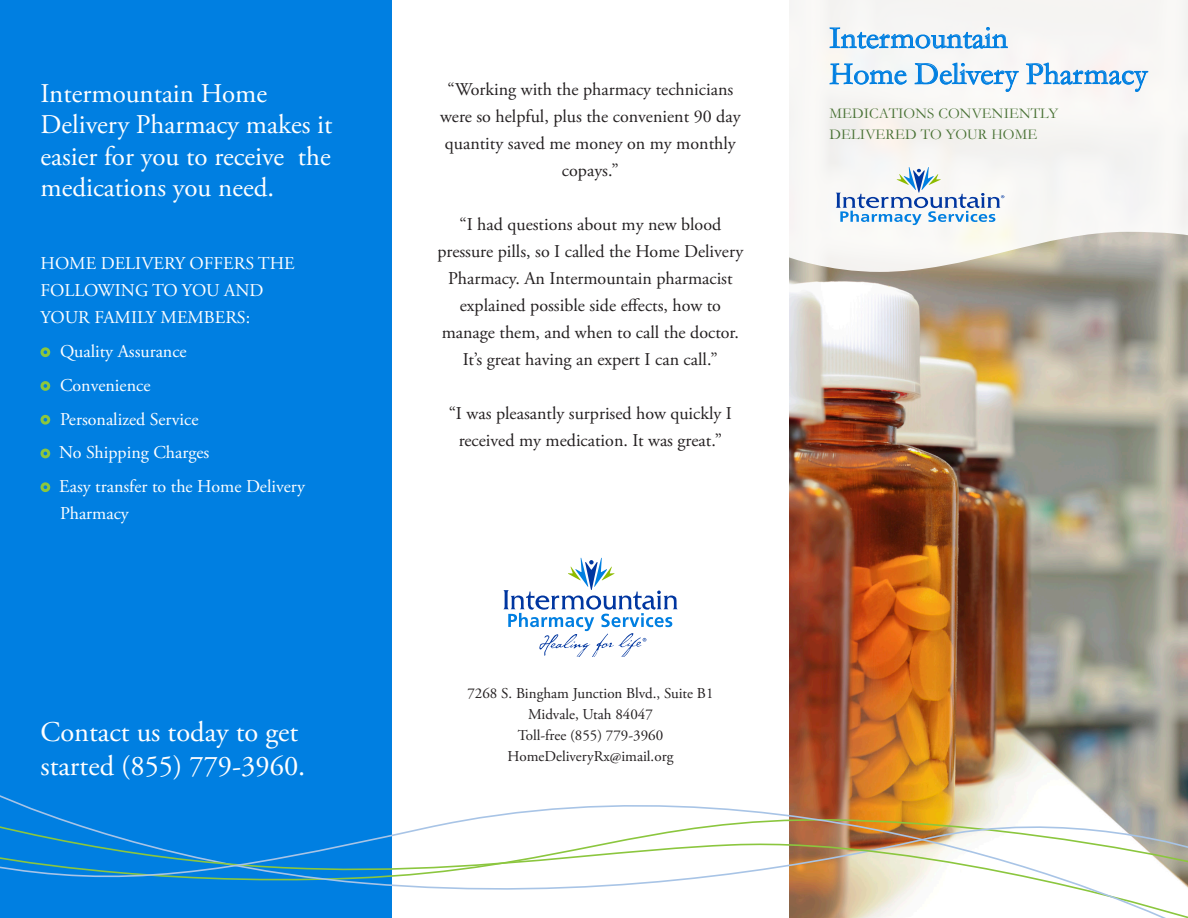
<style>
.page{position:relative;width:1188px;height:918px;background:#fff}
.page>*{position:absolute;margin:0;border:0;box-sizing:border-box;transform-origin:0 0}
.t1{font:31.5px/36px "Garamond";color:#007fe1}
.t2{font:28.5px/34.2px "Adobe Garamond Pro";color:#fff}
.t3{font:27px/31.5px "Adobe Garamond Pro";color:#fff}
.t4{font:18px/27px "Adobe Garamond Pro";color:#231f20;text-align:center}
.t5{font:18px/27px "Adobe Garamond Pro";color:#fff}
.t6{font:15px "Adobe Garamond Pro";color:#231f20}
.t7{font:15px/21px "Garamond";letter-spacing:.01em;color:#487134}
</style>
<div class="page">
<div style="left:0;top:0;width:392px;height:918px;background:#007fe1"></div>
<img style="left:789px;top:272px;width:399px;height:470px">
<svg style="left:789px;top:0;width:399px;height:272px;fill:#f6f5f4"></svg>
<svg style="left:0;top:742px;width:1188px;height:176px"></svg>
<svg style="left:829px;top:27px;width:179px;height:22px"></svg>
<svg style="left:829px;top:63px;width:78px;height:27px"></svg>
<svg style="left:914px;top:62px;width:105px;height:30px"></svg>
<svg style="left:1026px;top:62px;width:123px;height:30px"></svg>
<svg style="left:503px;top:558px;width:175px;height:99px"></svg>
<div style="left:40px;top:347px;width:10px;height:10px;border:3px solid #8bc63e;border-radius:50%"></div>
<div style="left:40px;top:381px;width:10px;height:10px;border:3px solid #8bc63e;border-radius:50%"></div>
<div style="left:40px;top:415px;width:10px;height:10px;border:3px solid #8bc63e;border-radius:50%"></div>
<div style="left:40px;top:449px;width:10px;height:9px;border:3px solid #8bc63e;border-radius:50%"></div>
<div style="left:40px;top:482px;width:10px;height:10px;border:3px solid #8bc63e;border-radius:50%"></div>
<svg style="left:836px;top:167px;width:168px;height:58px"></svg>
<p class="t3" style="left:40px;top:79px;width:293px">Intermountain Home<br>Delivery Pharmacy makes it easier for you to receive the medications you need.</p>
<p class="t5" style="left:40px;top:251px;width:256px">HOME DELIVERY OFFERS THE<br>FOLLOWING TO YOU AND<br>YOUR FAMILY MEMBERS:</p>
<p class="t5" style="left:60px;top:339px;width:128px">Quality Assurance</p>
<p class="t5" style="left:60px;top:372px;width:92px">Convenience</p>
<p class="t5" style="left:60px;top:406px;width:140px">Personalized Service</p>
<p class="t5" style="left:59px;top:440px;width:152px">No Shipping Charges</p>
<p class="t5" style="left:59px;top:474px;width:247px">Easy transfer to the Home Delivery<br>Pharmacy</p>
<p class="t2" style="left:40px;top:716px;width:266px">Contact us today to get started (855) 779-3960.</p>
<p class="t4" style="left:440px;top:77px;width:302px">“Working with the pharmacy technicians were so helpful, plus the convenient 90 day quantity saved me money on my monthly copays.”</p>
<p class="t4" style="left:437px;top:212px;width:307px">“I had questions about my new blood pressure pills, so I called the Home Delivery Pharmacy. An Intermountain pharmacist explained possible side effects, how to manage them, and when to call the doctor.<br>It’s great having an expert I can call.”</p>
<p class="t4" style="left:449px;top:401px;width:285px">“I was pleasantly surprised how quickly I received my medication. It was great.”</p>
<p class="t1" style="left:829px;top:19px;width:320px">Intermountain<br>Home Delivery Pharmacy</p>
<p class="t7" style="left:829px;top:103px;width:230px">MEDICATIONS CONVENIENTLY<br>DELIVERED TO YOUR HOME</p>
<p class="t6" style="left:467px;top:685px;width:248px">7268 S. Bingham Junction Blvd., Suite B1</p>
<p class="t6" style="left:528px;top:706px;width:126px">Midvale, Utah 84047</p>
<p class="t6" style="left:518px;top:727px;width:147px">Toll-free (855) 779-3960</p>
<p class="t6" style="left:508px;top:748px;width:167px">HomeDeliveryRx@imail.org</p>
</div>
